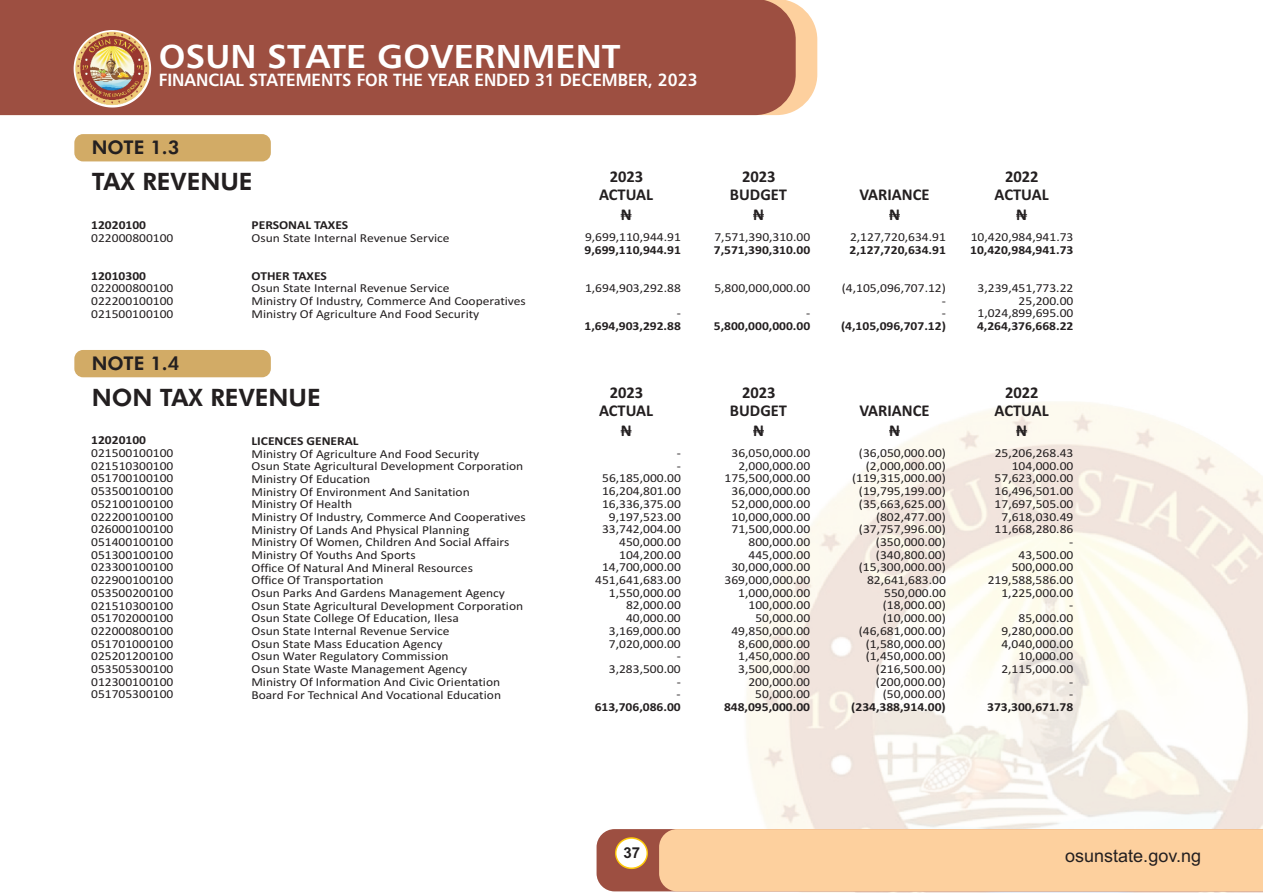
<style>
.page{position:relative;width:1263px;height:893px;background:#fff}
.page>*{position:absolute;margin:0;border:0;box-sizing:border-box;transform-origin:0 0}
.t1{font:33.15px "Humanist 777 BT Roman B,Bold";color:#fff;scale:1.07 1}
.t2{font:800 24px "Futura BT";color:#231f20}
.t3{font:800 18.9px "Futura BT";color:#231f20}
.t4{font:18px "Arial";color:#231f20}
.t5{font:17.7px "Humanist 777 BT Roman B,Bold";color:#fff;scale:.95 1}
.t6{font:700 16.5px/20.1px "Calibri";color:#231f20;text-align:center}
.t7{font:700 15px "Arial";color:#231f20}
.t8{font:12.15px/12.8px "Calibri";color:#231f20;text-align:right;scale:1.11 1}
.t9{font:700 12.15px "Calibri";color:#231f20;scale:1.11 1}
</style>
<div class="page">
<img style="left:744px;top:402px;width:519px;height:491px">
<div style="left:74px;top:134px;width:197px;height:27px;background:#d2ab66;border-radius:9px"></div>
<svg style="left:796px;top:4px;width:21px;height:106px;fill:#fdd09e"></svg>
<div style="left:0;top:0;width:796px;height:115px;background:#9d4f41"></div>
<svg style="left:74px;top:30px;width:77px;height:78px"></svg>
<img style="left:75px;top:32px;width:74px;height:74px;border-radius:50%">
<svg style="left:596px;top:829px;width:667px;height:62px;background:#f5c798"></svg>
<svg style="left:621px;top:214px;width:10px;height:3px"></svg>
<svg style="left:753px;top:214px;width:11px;height:3px"></svg>
<svg style="left:889px;top:214px;width:11px;height:3px"></svg>
<svg style="left:1016px;top:214px;width:11px;height:3px"></svg>
<div style="left:74px;top:350px;width:197px;height:27px;background:#d2ab66;border-radius:9px"></div>
<svg style="left:621px;top:430px;width:10px;height:3px"></svg>
<svg style="left:753px;top:430px;width:11px;height:3px"></svg>
<svg style="left:889px;top:430px;width:11px;height:3px"></svg>
<svg style="left:1016px;top:430px;width:11px;height:3px"></svg>
<h1 class="t1" style="left:159px;top:42px;width:433px">OSUN STATE GOVERNMENT</h1>
<h3 class="t5" style="left:159px;top:72px;width:569px">FINANCIAL STATEMENTS FOR THE YEAR ENDED 31 DECEMBER, 2023</h3>
<h3 class="t3" style="left:92px;top:139px;width:89px">NOTE 1.3</h3>
<h2 class="t2" style="left:92px;top:172px;width:162px">TAX REVENUE</h2>
<p class="t9" style="left:91px;top:220px;width:51px">12020100</p>
<p class="t8" style="left:91px;top:232px;width:75px">022000800100</p>
<p class="t9" style="left:91px;top:271px;width:51px">12010300</p>
<p class="t8" style="left:91px;top:283px;width:75px;text-align:justify">022000800100<br>022200100100<br>021500100100</p>
<h3 class="t3" style="left:92px;top:355px;width:89px">NOTE 1.4</h3>
<p class="t9" style="left:252px;top:220px;width:89px">PERSONAL TAXES</p>
<p class="t8" style="left:252px;top:232px;width:180px">Osun State Internal Revenue Service</p>
<p class="t9" style="left:252px;top:271px;width:69px">OTHER TAXES</p>
<p class="t8" style="left:252px;top:283px;width:249px;text-align:left">Osun State Internal Revenue Service<br>Ministry Of Industry, Commerce And Cooperatives<br>Ministry Of Agriculture And Food Security</p>
<h2 class="t2" style="left:92px;top:388px;width:230px">NON TAX REVENUE</h2>
<p class="t9" style="left:91px;top:435px;width:51px">12020100</p>
<p class="t8" style="left:91px;top:448px;width:75px;text-align:justify">021500100100<br>021510300100<br>051700100100<br>053500100100<br>052100100100<br>022200100100<br>026000100100<br>051400100100<br>051300100100<br>023300100100<br>022900100100<br>053500200100<br>021510300100<br>051702000100<br>022000800100<br>051701000100<br>025201200100<br>053505300100<br>012300100100<br>051705300100</p>
<p class="t9" style="left:252px;top:436px;width:98px">LICENCES GENERAL</p>
<p class="t8" style="left:251px;top:448px;width:249px;text-align:left">Ministry Of Agriculture And Food Security<br>Osun State Agricultural Development Corporation Ministry Of Education<br>Ministry Of Environment And Sanitation<br>Ministry Of Health<br>Ministry Of Industry, Commerce And Cooperatives Ministry Of Lands And Physical Planning<br>Ministry Of Women, Children And Social Affairs Ministry Of Youths And Sports<br>Office Of Natural And Mineral Resources<br>Office Of Transportation<br>Osun Parks And Gardens Management Agency Osun State Agricultural Development Corporation Osun State College Of Education, Ilesa<br>Osun State Internal Revenue Service<br>Osun State Mass Education Agency<br>Osun Water Regulatory Commission<br>Osun State Waste Management Agency<br>Ministry Of Information And Civic Orientation Board For Technical And Vocational Education</p>
<h3 class="t6" style="left:610px;top:167px;width:35px">2023</h3>
<h3 class="t6" style="left:742px;top:167px;width:35px">2023</h3>
<h3 class="t6" style="left:1005px;top:167px;width:35px">2022</h3>
<h3 class="t6" style="left:599px;top:186px;width:56px">ACTUAL<br>N</h3>
<p class="t8" style="left:585px;top:232px;width:88px">9,699,110,944.91</p>
<p class="t9" style="left:584px;top:245px;width:88px">9,699,110,944.91</p>
<p class="t8" style="left:585px;top:276px;width:88px;line-height:25.3px">1,694,903,292.88 -</p>
<p class="t9" style="left:584px;top:321px;width:88px">1,694,903,292.88</p>
<h3 class="t6" style="left:730px;top:186px;width:59px">BUDGET<br>N</h3>
<h3 class="t6" style="left:859px;top:186px;width:72px">VARIANCE<br>N</h3>
<p class="t8" style="left:714px;top:232px;width:88px">7,571,390,310.00</p>
<p class="t9" style="left:714px;top:245px;width:88px">7,571,390,310.00</p>
<p class="t8" style="left:714px;top:276px;width:88px;line-height:25.3px">5,800,000,000.00 -</p>
<p class="t9" style="left:714px;top:321px;width:88px">5,800,000,000.00</p>
<p class="t8" style="left:850px;top:232px;width:88px">2,127,720,634.91</p>
<p class="t9" style="left:849px;top:245px;width:88px">2,127,720,634.91</p>
<p class="t8" style="left:942px;top:283px;width:5px;text-align:justify;text-indent:-100px">(4,105,096,707.12) - -</p>
<p class="t9" style="left:841px;top:321px;width:96px">(4,105,096,707.12)</p>
<h3 class="t6" style="left:994px;top:186px;width:56px">ACTUAL<br>N</h3>
<p class="t8" style="left:971px;top:232px;width:94px">10,420,984,941.73</p>
<p class="t9" style="left:970px;top:245px;width:95px">10,420,984,941.73</p>
<p class="t8" style="left:977px;top:283px;width:88px">3,239,451,773.22<br>25,200.00<br>1,024,899,695.00</p>
<p class="t9" style="left:977px;top:321px;width:88px">4,264,376,668.22</p>
<h3 class="t6" style="left:610px;top:383px;width:35px">2023</h3>
<h3 class="t6" style="left:742px;top:383px;width:35px">2023</h3>
<h3 class="t6" style="left:1005px;top:383px;width:35px">2022</h3>
<h3 class="t6" style="left:599px;top:402px;width:56px">ACTUAL<br>N</h3>
<p class="t8" style="left:595px;top:448px;width:79px">-<br>-<br>56,185,000.00<br>16,204,801.00<br>16,336,375.00<br>9,197,523.00<br>33,742,004.00<br>450,000.00<br>104,200.00<br>14,700,000.00<br>451,641,683.00<br>1,550,000.00<br>82,000.00<br>40,000.00<br>3,169,000.00<br>7,020,000.00<br>-<br>3,283,500.00<br>-<br>-</p>
<p class="t9" style="left:595px;top:702px;width:79px">613,706,086.00</p>
<h3 class="t6" style="left:730px;top:402px;width:59px">BUDGET<br>N</h3>
<h3 class="t6" style="left:859px;top:402px;width:72px">VARIANCE<br>N</h3>
<p class="t8" style="left:724px;top:448px;width:79px">36,050,000.00<br>2,000,000.00<br>175,500,000.00<br>36,000,000.00<br>52,000,000.00<br>10,000,000.00<br>71,500,000.00<br>800,000.00<br>445,000.00<br>30,000,000.00<br>369,000,000.00<br>1,000,000.00<br>100,000.00<br>50,000.00<br>49,850,000.00<br>8,600,000.00<br>1,450,000.00<br>3,500,000.00<br>200,000.00<br>50,000.00</p>
<p class="t9" style="left:724px;top:702px;width:79px">848,095,000.00</p>
<p class="t8" style="left:852px;top:448px;width:86px">(36,050,000.00) (2,000,000.00) (119,315,000.00) (19,795,199.00) (35,663,625.00) (802,477.00) (37,757,996.00) (350,000.00) (340,800.00) (15,300,000.00)<br>82,641,683.00<br>550,000.00 (18,000.00) (10,000.00) (46,681,000.00) (1,580,000.00) (1,450,000.00) (216,500.00) (200,000.00) (50,000.00)</p>
<p class="t9" style="left:851px;top:702px;width:87px">(234,388,914.00)</p>
<h3 class="t6" style="left:994px;top:402px;width:56px">ACTUAL<br>N</h3>
<p class="t8" style="left:988px;top:448px;width:79px">25,206,268.43<br>104,000.00<br>57,623,000.00<br>16,496,501.00<br>17,697,505.00<br>7,618,030.49<br>11,668,280.86 -<br>43,500.00<br>500,000.00<br>219,588,586.00<br>1,225,000.00<br>-<br>85,000.00<br>9,280,000.00<br>4,040,000.00<br>10,000.00<br>2,115,000.00<br>-<br>-</p>
<p class="t9" style="left:987px;top:702px;width:79px">373,300,671.78</p>
<p class="t7" style="left:623px;top:847px;width:18px">37</p>
<h3 class="t4" style="left:1065px;top:849px;width:137px">osunstate.gov.ng</h3>
</div>
